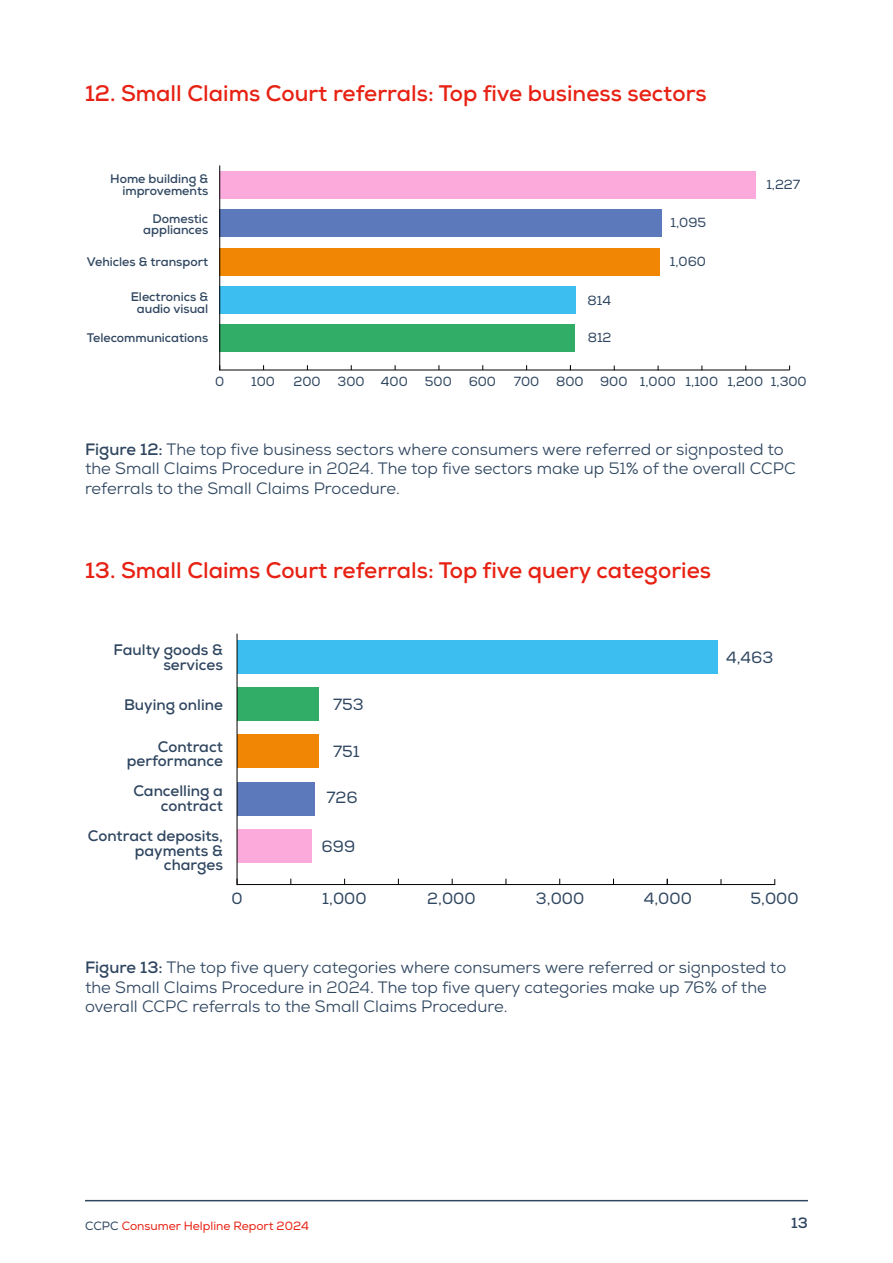
<style>
.page{position:relative;width:893px;height:1263px;background:#fff}
.page>*{position:absolute;margin:0;border:0;box-sizing:border-box;transform-origin:0 0}
.t1{font:700 22.5px "Nexa";color:#e72113}
.t2{font:16.5px/19.5px "Nexa";color:#2f4660}
.t3{font:16.2px "Nexa";color:#2f4660}
.t4{font:700 15.3px/14.2px "Nexa";color:#2f4660;text-align:right}
.t5{font:700 15px "Nexa";color:#2f4660}
.t6{font:13.2px "Nexa";color:#2f4660}
.t7{font:700 12.45px/11.7px "Nexa";color:#2f4660;text-align:right}
.t8{font:12px "Nexa";color:#e72113}
.s1{font-weight:700}
.s2{color:#2f4660}
</style>
<div class="page">
<hr style="left:85px;top:1200px;width:723px;height:1px;background:#2f4660">
<div style="left:220px;top:171px;width:536px;height:28px;background:#fca9dc"></div>
<div style="left:220px;top:209px;width:442px;height:28px;background:#5b79bb"></div>
<div style="left:220px;top:248px;width:440px;height:27px;background:#f18604"></div>
<div style="left:220px;top:286px;width:356px;height:28px;background:#3cbff0"></div>
<div style="left:220px;top:324px;width:355px;height:28px;background:#31ad68"></div>
<hr style="left:220px;top:370px;width:569px;height:1px;background:#000">
<hr style="left:219px;top:165px;width:1px;height:206px;background:#000">
<div style="left:237px;top:640px;width:480px;height:34px;background:#3cbff0"></div>
<div style="left:237px;top:687px;width:82px;height:34px;background:#31ad68"></div>
<div style="left:237px;top:734px;width:81px;height:34px;background:#f18604"></div>
<div style="left:237px;top:782px;width:77px;height:33px;background:#5b79bb"></div>
<div style="left:237px;top:829px;width:75px;height:34px;background:#fca9dc"></div>
<hr style="left:237px;top:884px;width:538px;height:1px;background:#000">
<hr style="left:237px;top:634px;width:1px;height:251px;background:#000">
<p class="t1" style="left:85px;top:79px;width:623px">12. Small Claims Court referrals: Top five business sectors</p>
<p class="t7" style="left:110px;top:173px;width:99px">Home building &amp; improvements</p>
<p class="t7" style="left:143px;top:213px;width:67px">Domestic appliances</p>
<p class="t7" style="left:87px;top:256px;width:123px">Vehicles &amp; transport</p>
<p class="t7" style="left:131px;top:291px;width:79px;text-align:center">Electronics &amp; audio visual</p>
<p class="t7" style="left:87px;top:332px;width:123px">Telecommunications</p>
<p class="t6" style="left:588px;top:292px;width:25px">814</p>
<p class="t6" style="left:588px;top:330px;width:25px">812</p>
<p class="t6" style="left:670px;top:215px;width:37px">1,095</p>
<p class="t6" style="left:670px;top:253px;width:38px">1,060</p>
<p class="t6" style="left:766px;top:177px;width:35px">1,227</p>
<p class="t6" style="left:215px;top:373px;width:11px">0</p>
<p class="t6" style="left:251px;top:373px;width:25px">100</p>
<p class="t6" style="left:294px;top:373px;width:29px">200</p>
<p class="t6" style="left:338px;top:373px;width:72px">300 400</p>
<p class="t6" style="left:425px;top:373px;width:28px">500</p>
<p class="t6" style="left:469px;top:373px;width:29px">600</p>
<p class="t6" style="left:514px;top:373px;width:27px">700</p>
<p class="t6" style="left:556px;top:373px;width:252px">800 900 1,000 1,100 1,200 1,300</p>
<p class="t2" style="left:85px;top:439px;width:712px"><span class="s1">Figure 12:</span> The top five business sectors where consumers were referred or signposted to the Small Claims Procedure in 2024. The top five sectors make up 51% of the overall CCPC referrals to the Small Claims Procedure.</p>
<p class="t1" style="left:85px;top:555px;width:627px">13. Small Claims Court referrals: Top five query categories</p>
<p class="t4" style="left:114px;top:643px;width:111px">Faulty goods &amp; services</p>
<p class="t4" style="left:124px;top:697px;width:100px">Buying online</p>
<p class="t4" style="left:127px;top:739px;width:98px">Contract performance</p>
<p class="t4" style="left:133px;top:784px;width:91px">Cancelling a contract</p>
<p class="t4" style="left:88px;top:829px;width:137px">Contract deposits, payments &amp; charges</p>
<p class="t3" style="left:333px;top:695px;width:32px">753</p>
<p class="t3" style="left:333px;top:742px;width:28px">751</p>
<p class="t3" style="left:326px;top:788px;width:33px">726</p>
<p class="t3" style="left:322px;top:836px;width:35px">699</p>
<p class="t3" style="left:726px;top:648px;width:49px">4,463</p>
<p class="t3" style="left:231px;top:888px;width:13px">0</p>
<p class="t3" style="left:322px;top:888px;width:46px">1,000</p>
<p class="t3" style="left:427px;top:888px;width:50px">2,000</p>
<p class="t3" style="left:536px;top:888px;width:50px">3,000</p>
<p class="t3" style="left:644px;top:888px;width:50px">4,000</p>
<p class="t3" style="left:751px;top:888px;width:50px">5,000</p>
<p class="t2" style="left:85px;top:958px;width:703px"><span class="s1">Figure 13:</span> The top five query categories where consumers were referred or signposted to the Small Claims Procedure in 2024. The top five query categories make up 76% of the overall CCPC referrals to the Small Claims Procedure.</p>
<p class="t8" style="left:85px;top:1218px;width:225px"><span class="s2">CCPC</span> Consumer Helpline Report 2024</p>
<p class="t5" style="left:791px;top:1214px;width:18px">13</p>
</div>
